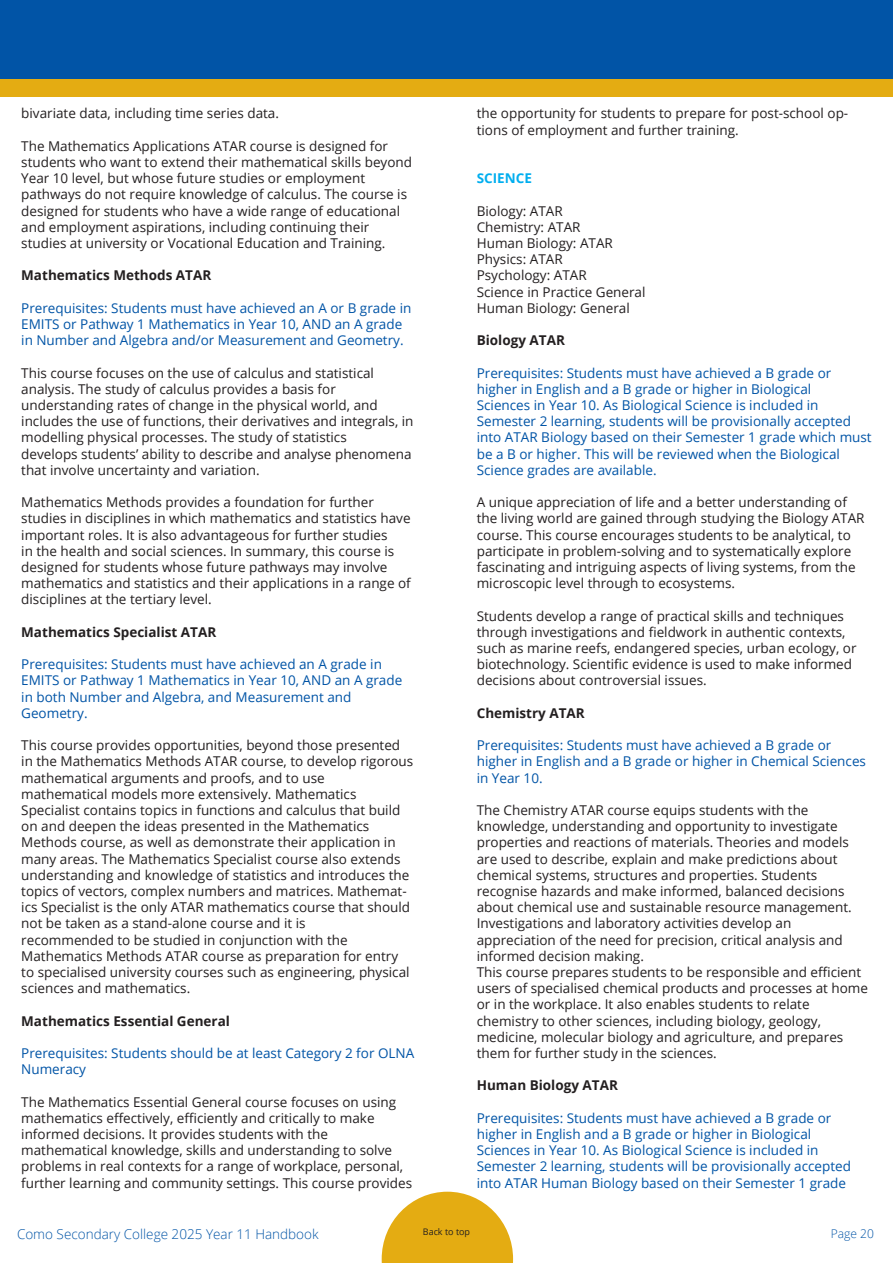
<style>
.page{position:relative;width:893px;height:1263px;background:#fff}
.page>*{position:absolute;margin:0;border:0;box-sizing:border-box;transform-origin:0 0}
.t1{font:13.5px/16.2px "Open Sans";color:#231f20}
.t2{font:13.5px/16.2px "Open Sans";color:#0154a6}
.t3{font:700 13.5px "Open Sans";color:#231f20}
.t4{font:300 13.5px "Open Sans";color:#0154a6}
.Paragraph_Style_4{font:700 13.5px "Open Sans";color:#00aeef}
.t5{font:300 12px "Open Sans";color:#0154a6}
.t6{font:9px "Open Sans";color:#231f20}
</style>
<div class="page">
<div style="left:0;top:0;width:893px;height:86px;background:#0154a6"></div>
<div style="left:0;top:79px;width:893px;height:18px;background:#e4ac12"></div>
<svg style="left:382px;top:1192px;width:131px;height:71px"></svg>
<p class="t1" style="left:21px;top:105px;width:259px">bivariate data, including time series data.</p>
<p class="t1" style="left:21px;top:137px;width:392px">The Mathematics Applications ATAR course is designed for students who want to extend their mathematical skills beyond<br>Year 10 level, but whose future studies or employment</p>
<p class="t1" style="left:21px;top:186px;width:387px">pathways do not require knowledge of calculus. The course is designed for students who have a wide range of educational and employment aspirations, including continuing their</p>
<p class="t1" style="left:21px;top:235px;width:366px">studies at university or Vocational Education and Training.</p>
<p class="t3" style="left:21px;top:266px;width:192px">Mathematics Methods ATAR</p>
<p class="t2" style="left:21px;top:299px;width:392px">Prerequisites: Students must have achieved an A or B grade in<br>EMITS or Pathway 1 Mathematics in Year 10, AND an A grade in Number and Algebra and/or Measurement and Geometry.</p>
<p class="t1" style="left:21px;top:364px;width:354px">This course focuses on the use of calculus and statistical</p>
<p class="t1" style="left:21px;top:380px;width:316px">analysis. The study of calculus provides a basis for</p>
<p class="t1" style="left:21px;top:397px;width:394px">understanding rates of change in the physical world, and includes the use of functions, their derivatives and integrals, in modelling physical processes. The study of statistics</p>
<p class="t1" style="left:21px;top:445px;width:392px">develops students’ ability to describe and analyse phenomena that involve uncertainty and variation.</p>
<p class="t1" style="left:21px;top:494px;width:354px">Mathematics Methods provides a foundation for further</p>
<p class="t1" style="left:21px;top:510px;width:391px">studies in disciplines in which mathematics and statistics have important roles. It is also advantageous for further studies<br>in the health and social sciences. In summary, this course is designed for students whose future pathways may involve mathematics and statistics and their applications in a range of disciplines at the tertiary level.</p>
<p class="t3" style="left:21px;top:622px;width:196px">Mathematics Specialist ATAR</p>
<p class="t2" style="left:21px;top:656px;width:383px">Prerequisites: Students must have achieved an A grade in<br>EMITS or Pathway 1 Mathematics in Year 10, AND an A grade in both Number and Algebra, and Measurement and</p>
<p class="t2" style="left:21px;top:704px;width:68px">Geometry.</p>
<p class="t1" style="left:21px;top:737px;width:393px">This course provides opportunities, beyond those presented in the Mathematics Methods ATAR course, to develop rigorous mathematical arguments and proofs, and to use</p>
<p class="t1" style="left:21px;top:785px;width:337px">mathematical models more extensively. Mathematics</p>
<p class="t1" style="left:21px;top:802px;width:381px">Specialist contains topics in functions and calculus that build on and deepen the ideas presented in the Mathematics</p>
<p class="t1" style="left:21px;top:834px;width:390px">Methods course, as well as demonstrate their application in many areas. The Mathematics Specialist course also extends understanding and knowledge of statistics and introduces the topics of vectors, complex numbers and matrices. Mathemat&shy;ics Specialist is the only ATAR mathematics course that should not be taken as a stand-alone course and it is</p>
<p class="t1" style="left:21px;top:931px;width:328px">recommended to be studied in conjunction with the</p>
<p class="t1" style="left:21px;top:947px;width:390px">Mathematics Methods ATAR course as preparation for entry to specialised university courses such as engineering, physical sciences and mathematics.</p>
<p class="t3" style="left:21px;top:1011px;width:210px">Mathematics Essential General</p>
<p class="t2" style="left:21px;top:1045px;width:395px">Prerequisites: Students should be at least Category 2 for OLNA<br>Numeracy</p>
<p class="t1" style="left:21px;top:1093px;width:376px">The Mathematics Essential General course focuses on using mathematics effectively, efficiently and critically to make</p>
<p class="t1" style="left:21px;top:1126px;width:308px">informed decisions. It provides students with the</p>
<p class="t1" style="left:21px;top:1142px;width:392px">mathematical knowledge, skills and understanding to solve problems in real contexts for a range of workplace, personal, further learning and community settings. This course provides</p>
<p class="t1" style="left:477px;top:105px;width:373px">the opportunity for students to prepare for post-school op&shy;tions of employment and further training.</p>
<p class="Paragraph_Style_4" style="left:477px;top:169px;width:57px">SCIENCE</p>
<p class="t1" style="left:477px;top:202px;width:88px">Biology: ATAR</p>
<p class="t1" style="left:477px;top:218px;width:105px">Chemistry: ATAR</p>
<p class="t1" style="left:477px;top:235px;width:138px">Human Biology: ATAR</p>
<p class="t1" style="left:477px;top:251px;width:87px">Physics: ATAR</p>
<p class="t1" style="left:477px;top:267px;width:112px">Psychology: ATAR</p>
<p class="t1" style="left:477px;top:283px;width:170px">Science in Practice General</p>
<p class="t1" style="left:477px;top:299px;width:154px">Human Biology: General</p>
<p class="t3" style="left:477px;top:331px;width:90px">Biology ATAR</p>
<p class="t2" style="left:477px;top:364px;width:356px">Prerequisites: Students must have achieved a B grade or</p>
<p class="t2" style="left:477px;top:380px;width:336px">higher in English and a B grade or higher in Biological</p>
<p class="t2" style="left:477px;top:397px;width:343px">Sciences in Year 10. As Biological Science is included in</p>
<p class="t2" style="left:477px;top:413px;width:396px">Semester 2 learning, students will be provisionally accepted into ATAR Biology based on their Semester 1 grade which must be a B or higher. This will be reviewed when the Biological Science grades are available.</p>
<p class="t1" style="left:477px;top:494px;width:389px">A unique appreciation of life and a better understanding of the living world are gained through studying the Biology ATAR course. This course encourages students to be analytical, to participate in problem-solving and to systematically explore fascinating and intriguing aspects of living systems, from the microscopic level through to ecosystems.</p>
<p class="t1" style="left:477px;top:607px;width:381px">Students develop a range of practical skills and techniques through investigations and fieldwork in authentic contexts, such as marine reefs, endangered species, urban ecology, or biotechnology. Scientific evidence is used to make informed decisions about controversial issues.</p>
<p class="t3" style="left:477px;top:703px;width:110px">Chemistry ATAR</p>
<p class="t2" style="left:477px;top:737px;width:391px">Prerequisites: Students must have achieved a B grade or higher in English and a B grade or higher in Chemical Sciences in Year 10.</p>
<p class="t1" style="left:477px;top:802px;width:333px">The Chemistry ATAR course equips students with the</p>
<p class="t1" style="left:477px;top:818px;width:374px">knowledge, understanding and opportunity to investigate properties and reactions of materials. Theories and models are used to describe, explain and make predictions about chemical systems, structures and properties. Students</p>
<p class="t1" style="left:477px;top:883px;width:377px">recognise hazards and make informed, balanced decisions about chemical use and sustainable resource management.</p>
<p class="t1" style="left:477px;top:915px;width:316px">Investigations and laboratory activities develop an</p>
<p class="t1" style="left:477px;top:931px;width:368px">appreciation of the need for precision, critical analysis and informed decision making.</p>
<p class="t1" style="left:477px;top:964px;width:393px">This course prepares students to be responsible and efficient users of specialised chemical products and processes at home or in the workplace. It also enables students to relate</p>
<p class="t1" style="left:477px;top:1012px;width:346px">chemistry to other sciences, including biology, geology,</p>
<p class="t1" style="left:477px;top:1028px;width:368px">medicine, molecular biology and agriculture, and prepares them for further study in the sciences.</p>
<p class="t3" style="left:477px;top:1076px;width:143px">Human Biology ATAR</p>
<p class="t2" style="left:477px;top:1109px;width:356px">Prerequisites: Students must have achieved a B grade or</p>
<p class="t2" style="left:477px;top:1126px;width:336px">higher in English and a B grade or higher in Biological</p>
<p class="t2" style="left:477px;top:1142px;width:343px">Sciences in Year 10. As Biological Science is included in</p>
<p class="t2" style="left:477px;top:1158px;width:376px">Semester 2 learning, students will be provisionally accepted into ATAR Human Biology based on their Semester 1 grade</p>
<p class="t6" style="left:423px;top:1226px;width:49px">Back to top</p>
<p class="t4" style="left:17px;top:1225px;width:303px">Como Secondary College 2025 Year 11 Handbook</p>
<p class="t5" style="left:831px;top:1225px;width:45px">Page 20</p>
</div>
